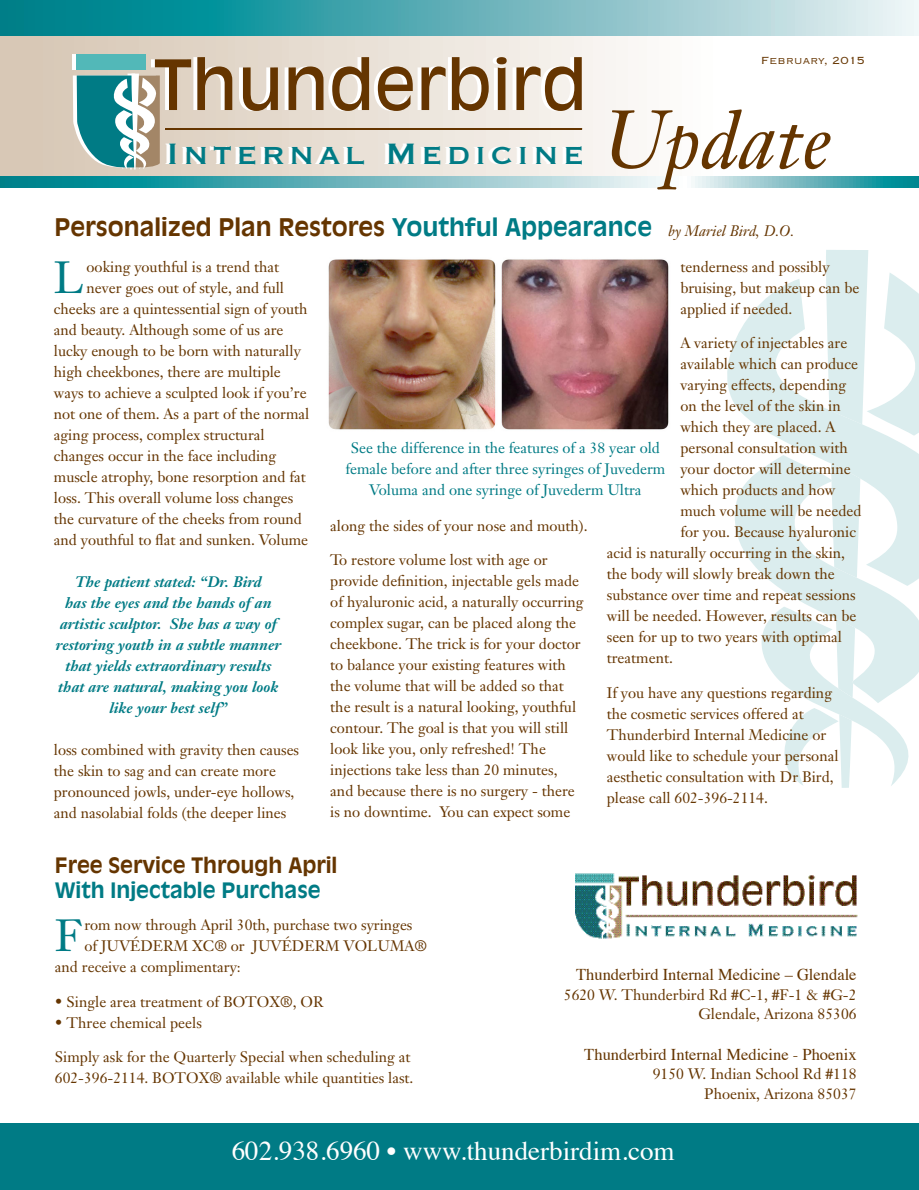
<style>
.page{position:relative;width:919px;height:1190px;background:#fff}
.page>*{position:absolute;margin:0;border:0;box-sizing:border-box;transform-origin:0 0}
.t1{font:italic 81.3px "Janson Text";color:#653500}
.t2{font:68.4px "Antique Olive";color:#653500}
.Body_Text{font:44.4px "Janson Text";color:#007b85}
.t3{font:38.7px "Copperplate";letter-spacing:.1em;color:#007b85}
.phone_and_web{font:27px "Times";color:#fff}
.Headline_Text{font:700 24px "Antique Olive";color:#653500}
.Headline_Text-2{font:700 21px/25.2px "Antique Olive";color:#653500}
.Address{font:16.5px "Times";color:#653500}
.Body_Text-2{font:15px/21px "Janson Text";color:#653500}
.Body_Text-3{font:italic 700 15px/21px "Janson Text";color:#007b85;text-align:center}
.Body_Text-4{font:15px/21px "Janson Text";color:#007b85;text-align:center}
.Address-2{font:15px "Janson Text";color:#653500}
.name_italic_text{font:italic 15px "Janson Text";color:#653500}
.t4{font:13.5px "Copperplate Thirty Two BC";color:#653500}
.s1{color:#007b85}
</style>
<div class="page">
<svg style="left:727px;top:312px;width:26px;height:111px;fill:#dbedee"></svg>
<svg style="left:735px;top:476px;width:18px;height:88px;fill:#dbedee"></svg>
<svg style="left:753px;top:250px;width:166px;height:538px"></svg>
<div style="left:0;top:30px;width:919px;height:147px;background:linear-gradient(to right,#d7c7b4,#fff)"></div>
<hr style="left:165px;top:128px;width:413px;height:2px;background:#653500">
<svg style="left:73px;top:54px;width:4px;height:15px"></svg>
<svg style="left:0;top:176px;width:919px;height:11px;background:#6cb7be"></svg>
<svg style="left:0;top:0;width:919px;height:36px;background:#62b2ba"></svg>
<hr style="left:169px;top:128px;width:413px;height:2px;background:#653500">
<div style="left:77px;top:54px;width:69px;height:15px;background:#52b8b8"></div>
<svg style="left:73px;top:74px;width:87px;height:96px"></svg>
<img style="left:576px;top:873px;width:282px;height:66px">
<div style="left:0;top:1123px;width:919px;height:67px;background:#007b85"></div>
<img style="left:328px;top:259px;width:341px;height:171px">
<p class="t2" style="left:154px;top:44px;width:434px">Thunderbird</p>
<p class="t3" style="left:166px;top:128px;width:420px">Internal Medicine</p>
<p class="t4" style="left:761px;top:54px;width:106px">February, 2015</p>
<p class="t1" style="left:601px;top:90px;width:232px">Update</p>
<p class="Headline_Text" style="left:54px;top:212px;width:599px">Personalized Plan Restores <span class="s1">Youthful Appearance</span></p>
<p class="name_italic_text" style="left:668px;top:222px;width:127px">by Mariel Bird, D.O.</p>
<p class="Body_Text" style="left:54px;top:249px;width:32px">L</p>
<p class="Body_Text-2" style="left:87px;top:256px;width:194px">ooking youthful is a trend that</p>
<p class="Body_Text-2" style="left:87px;top:277px;width:199px">never goes out of style, and full</p>
<p class="Body_Text-2" style="left:54px;top:298px;width:255px">cheeks are a quintessential sign of youth</p>
<p class="Body_Text-2" style="left:54px;top:319px;width:231px">and beauty. Although some of us are</p>
<p class="Body_Text-2" style="left:54px;top:340px;width:248px">lucky enough to be born with naturally</p>
<p class="Body_Text-2" style="left:54px;top:361px;width:228px">high cheekbones, there are multiple</p>
<p class="Body_Text-2" style="left:54px;top:382px;width:254px">ways to achieve a sculpted look if you’re</p>
<p class="Body_Text-2" style="left:54px;top:403px;width:257px">not one of them. As a part of the normal</p>
<p class="Body_Text-2" style="left:54px;top:424px;width:212px">aging process, complex structural</p>
<p class="Body_Text-2" style="left:54px;top:445px;width:224px">changes occur in the face including</p>
<p class="Body_Text-2" style="left:54px;top:466px;width:253px">muscle atrophy, bone resorption and fat</p>
<p class="Body_Text-2" style="left:54px;top:487px;width:241px">loss. This overall volume loss changes</p>
<p class="Body_Text-2" style="left:54px;top:508px;width:250px">the curvature of the cheeks from round</p>
<p class="Body_Text-2" style="left:54px;top:529px;width:256px">and youthful to flat and sunken. Volume</p>
<p class="Body_Text-3" style="left:56px;top:571px;width:227px">The patient stated: “Dr. Bird<br>has the eyes and the hands of an artistic sculptor. She has a way of restoring youth in a subtle manner that yields extraordinary results that are natural, making you look like your best self”</p>
<p class="Body_Text-2" style="left:54px;top:739px;width:247px">loss combined with gravity then causes the skin to sag and can create more pronounced jowls, under-eye hollows, and nasolabial folds (the deeper lines</p>
<p class="Body_Text-2" style="left:680px;top:256px;width:180px">tenderness and possibly bruising, but makeup can be applied if needed.</p>
<p class="Body_Text-2" style="left:680px;top:332px;width:168px">A variety of injectables are</p>
<p class="Body_Text-2" style="left:680px;top:353px;width:179px">available which can produce</p>
<p class="Body_Text-2" style="left:680px;top:374px;width:167px">varying effects, depending</p>
<p class="Body_Text-2" style="left:680px;top:395px;width:162px">on the level of the skin in</p>
<p class="Body_Text-2" style="left:680px;top:416px;width:156px">which they are placed. A</p>
<p class="Body_Text-2" style="left:680px;top:437px;width:169px">personal consultation with</p>
<p class="Body_Text-2" style="left:680px;top:458px;width:172px">your doctor will determine</p>
<p class="Body_Text-2" style="left:680px;top:479px;width:156px">which products and how</p>
<p class="Body_Text-2" style="left:680px;top:500px;width:183px">much volume will be needed</p>
<p class="Body_Text-2" style="left:680px;top:521px;width:177px">for you. Because hyaluronic</p>
<p class="Body_Text-2" style="left:607px;top:542px;width:240px">acid is naturally occurring in the skin,</p>
<p class="Body_Text-2" style="left:607px;top:563px;width:230px">the body will slowly break down the</p>
<p class="Body_Text-2" style="left:607px;top:584px;width:250px">substance over time and repeat sessions</p>
<p class="Body_Text-2" style="left:607px;top:605px;width:251px">will be needed. However, results can be</p>
<p class="Body_Text-2" style="left:607px;top:626px;width:237px">seen for up to two years with optimal</p>
<p class="Body_Text-2" style="left:607px;top:647px;width:68px">treatment.</p>
<p class="Body_Text-2" style="left:607px;top:682px;width:233px">If you have any questions regarding the cosmetic services offered at Thunderbird Internal Medicine or would like to schedule your personal aesthetic consultation with Dr Bird, please call 602-396-2114.</p>
<p class="Body_Text-4" style="left:345px;top:437px;width:321px">See the difference in the features of a 38 year old female before and after three syringes of Juvederm<br>Voluma and one syringe of Juvederm Ultra</p>
<p class="Body_Text-2" style="left:330px;top:515px;width:259px">along the sides of your nose and mouth).</p>
<p class="Body_Text-2" style="left:330px;top:549px;width:255px">To restore volume lost with age or provide definition, injectable gels made of hyaluronic acid, a naturally occurring complex sugar, can be placed along the cheekbone. The trick is for your doctor to balance your existing features with the volume that will be added so that the result is a natural looking, youthful contour. The goal is that you will still look like you, only refreshed! The injections take less than 20 minutes, and because there is no surgery - there is no downtime. You can expect some</p>
<p class="Headline_Text-2" style="left:55px;top:852px;width:284px">Free Service Through April<br><span class="s1">With Injectable Purchase</span></p>
<p class="Body_Text" style="left:55px;top:908px;width:29px">F</p>
<p class="Body_Text-2" style="left:84px;top:914px;width:330px">rom now through April 30th, purchase two syringes</p>
<p class="Body_Text-2" style="left:84px;top:935px;width:344px">of JUVÉDERM XC® or JUVÉDERM VOLUMA®</p>
<p class="Body_Text-2" style="left:55px;top:956px;width:187px">and receive a complimentary:</p>
<p class="Body_Text-2" style="left:55px;top:991px;width:270px">• Single area treatment of BOTOX®, OR</p>
<p class="Body_Text-2" style="left:55px;top:1012px;width:148px">• Three chemical peels</p>
<p class="Body_Text-2" style="left:55px;top:1046px;width:360px">Simply ask for the Quarterly Special when scheduling at<br>602-396-2114. BOTOX® available while quantities last.</p>
<p class="Address" style="left:576px;top:959px;width:282px">Thunderbird Internal Medicine – Glendale</p>
<p class="Address-2" style="left:564px;top:985px;width:294px">5620 W. Thunderbird Rd #C-1, #F-1 &amp; #G-2</p>
<p class="Address-2" style="left:698px;top:1004px;width:160px">Glendale, Arizona 85306</p>
<p class="Address" style="left:584px;top:1039px;width:274px">Thunderbird Internal Medicine - Phoenix</p>
<p class="Address-2" style="left:653px;top:1064px;width:205px">9150 W. Indian School Rd #118</p>
<p class="Address-2" style="left:704px;top:1084px;width:154px">Phoenix, Arizona 85037</p>
<p class="phone_and_web" style="left:232px;top:1125px;width:444px">602.938.6960 • www.thunderbirdim.com</p>
</div>
